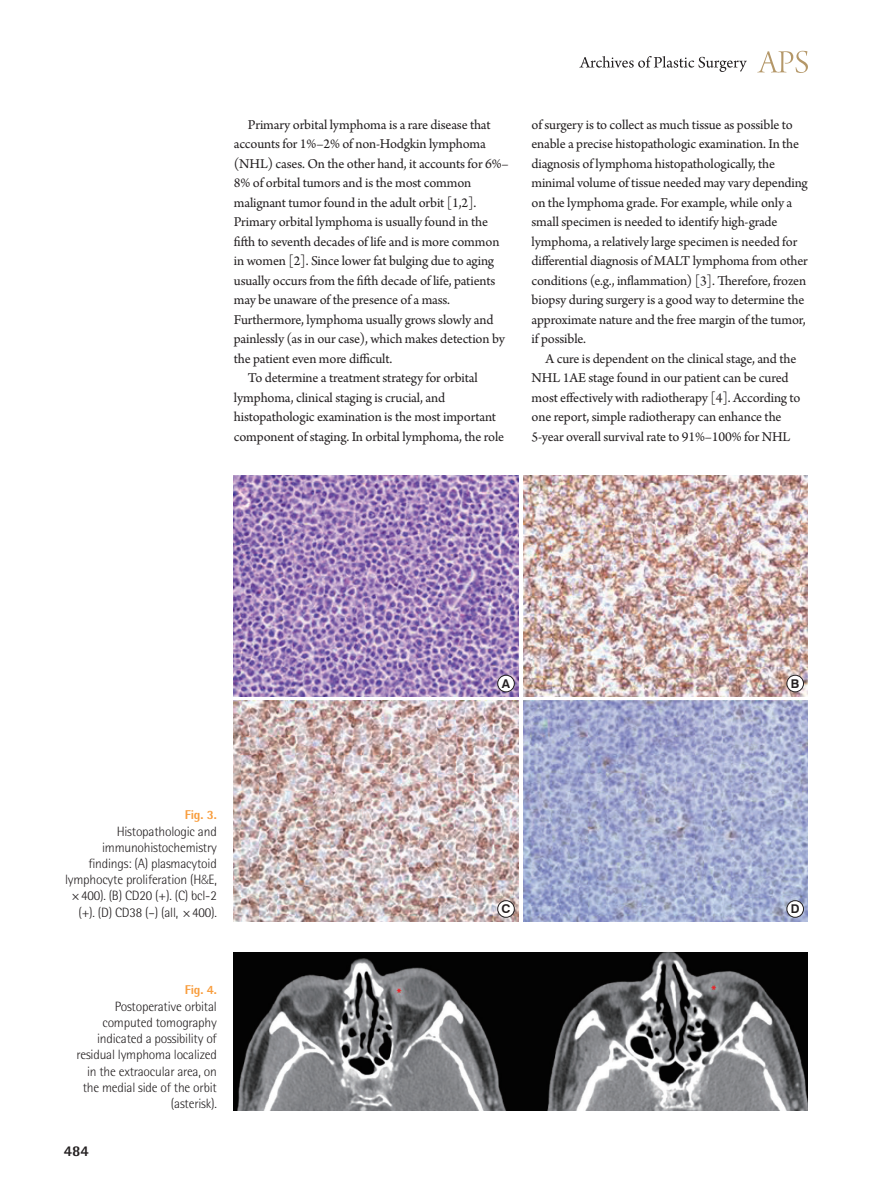
<style>
.page{position:relative;width:893px;height:1191px;background:#fff}
.page>*{position:absolute;margin:0;border:0;box-sizing:border-box;transform-origin:0 0}
.t1{font:800 15px "Rotis Semi Sans Std";color:#231f20}
.그림지문{font:700 15px "Rotis Semi Sans Std";color:#ee1d23}
.본문{font:14.25px/19.5px "Arno Pro";letter-spacing:-.01em;color:#231f20}
.표_그림_설명{font:300 13.5px/16.2px "Rotis Semi Sans Std";letter-spacing:-.015em;color:#231f20;text-align:right}
.표_그림_설명-2{font:800 12.75px "Rotis Semi Sans Std";letter-spacing:-.015em;color:#f89d3d}
.t2{font:700 12.15px "Swiss 721 BT";color:#231f20}
.s1{font-family:"Myriad Pro"}
</style>
<div class="page">
<svg style="left:757px;top:51px;width:51px;height:22px"></svg>
<svg style="left:579px;top:56px;width:168px;height:16px"></svg>
<img style="left:523px;top:700px;width:285px;height:221px">
<img style="left:523px;top:475px;width:285px;height:221px">
<img style="left:234px;top:700px;width:285px;height:221px">
<img style="left:234px;top:475px;width:285px;height:221px">
<div style="left:498px;top:675px;width:16px;height:17px;background:#fff;border-radius:50%"></div>
<div style="left:497px;top:675px;width:17px;height:17px;border:1px solid #231f20;border-radius:50%"></div>
<div style="left:787px;top:675px;width:16px;height:17px;background:#fff;border-radius:50%"></div>
<div style="left:787px;top:675px;width:17px;height:17px;border:1px solid #231f20;border-radius:50%"></div>
<div style="left:498px;top:900px;width:16px;height:17px;background:#fff;border-radius:50%"></div>
<div style="left:497px;top:900px;width:17px;height:17px;border:1px solid #231f20;border-radius:50%"></div>
<div style="left:787px;top:900px;width:16px;height:17px;background:#fff;border-radius:50%"></div>
<div style="left:787px;top:900px;width:17px;height:17px;border:1px solid #231f20;border-radius:50%"></div>
<img style="left:234px;top:952px;width:574px;height:158px">
<p class="본문" style="left:234px;top:115px;width:276px;text-indent:14px">Primary orbital lymphoma is a rare disease that accounts for 1%–2% of non-Hodgkin lymphoma (NHL) cases. On the other hand, it accounts for 6%– 8% of orbital tumors and is the most common malignant tumor found in the adult orbit [1,2].<br>Primary orbital lymphoma is usually found in the fifth to seventh decades of life and is more common in women [2]. Since lower fat bulging due to aging usually occurs from the fifth decade of life, patients may be unaware of the presence of a mass.<br>Furthermore, lymphoma usually grows slowly and painlessly (as in our case), which makes detection by the patient even more difficult.</p>
<p class="본문" style="left:234px;top:369px;width:272px;text-indent:14px">To determine a treatment strategy for orbital lymphoma, clinical staging is crucial, and histopathologic examination is the most important component of staging. In orbital lymphoma, the role</p>
<p class="본문" style="left:531px;top:115px;width:278px">of surgery is to collect as much tissue as possible to enable a precise histopathologic examination. In the diagnosis of lymphoma histopathologically, the minimal volume of tissue needed may vary depending on the lymphoma grade. For example, while only a small specimen is needed to identify high-grade lymphoma, a relatively large specimen is needed for differential diagnosis of MALT lymphoma from other conditions (e.g., inflammation) [3]. Therefore, frozen biopsy during surgery is a good way to determine the approximate nature and the free margin of the tumor, if possible.</p>
<p class="본문" style="left:531px;top:349px;width:270px;text-indent:14px">A cure is dependent on the clinical stage, and the NHL 1AE stage found in our patient can be cured most effectively with radiotherapy [4]. According to one report, simple radiotherapy can enhance the 5-year overall survival rate to 91%–100% for NHL</p>
<p class="표_그림_설명-2" style="left:185px;top:806px;width:33px">Fig. 3.</p>
<p class="표_그림_설명" style="left:65px;top:823px;width:153px">Histopathologic and immunohistochemistry findings: (A) plasmacytoid lymphocyte proliferation (H<span class="s1">&amp;</span>E, ×400). (B) CD20 (+). (C) bcl-2 (+). (D) CD38 (–) (all, ×400).</p>
<p class="표_그림_설명-2" style="left:185px;top:981px;width:33px">Fig. 4.</p>
<p class="표_그림_설명" style="left:77px;top:998px;width:142px">Postoperative orbital computed tomography indicated a possibility of residual lymphoma localized in the extraocular area, on the medial side of the orbit (asterisk).</p>
<p class="t1" style="left:64px;top:1141px;width:27px">484</p>
<p class="그림지문" style="left:397px;top:984px;width:6px">*</p>
<p class="t2" style="left:502px;top:676px;width:10px">A</p>
<p class="t2" style="left:791px;top:676px;width:10px">B</p>
<p class="t2" style="left:501px;top:901px;width:10px">C</p>
<p class="t2" style="left:791px;top:901px;width:10px">D</p>
<p class="그림지문" style="left:712px;top:981px;width:6px">*</p>
</div>
